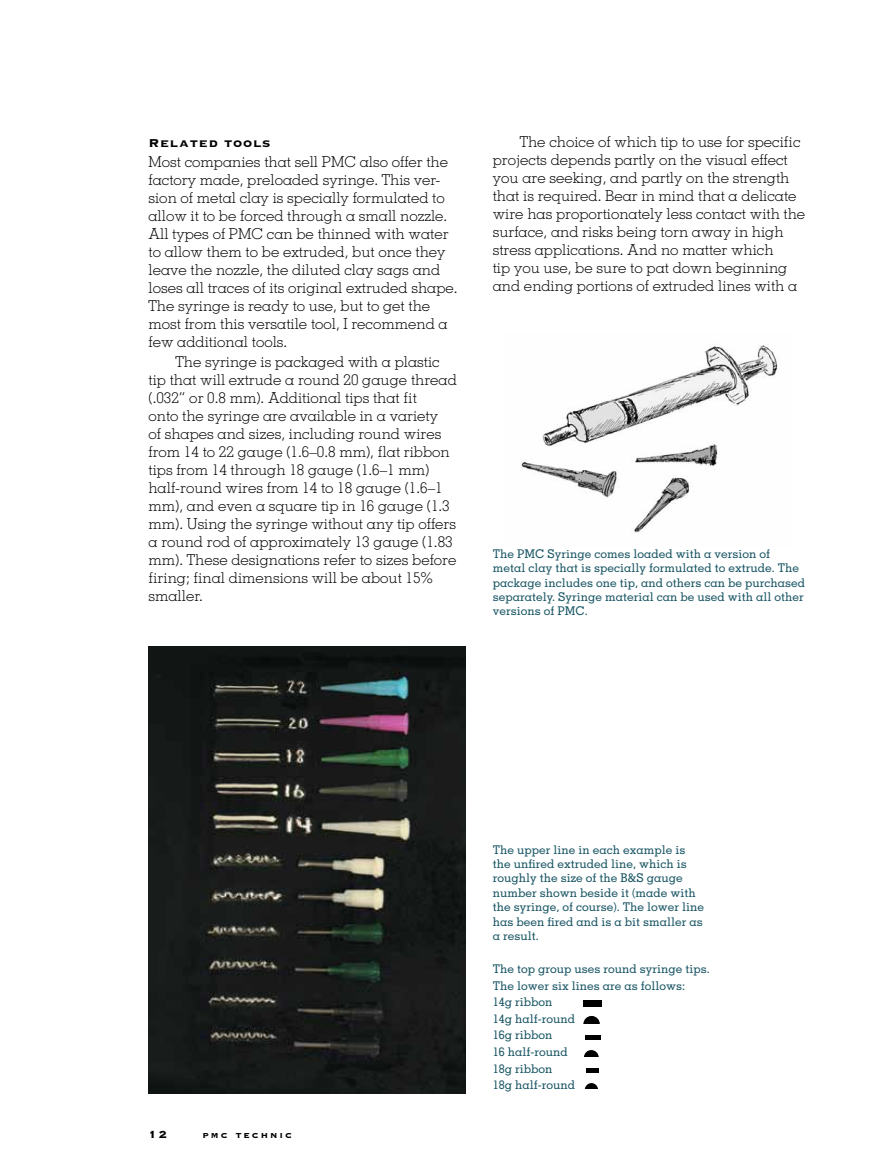
<style>
.page{position:relative;width:891px;height:1175px;background:#fff}
.page>*{position:absolute;margin:0;border:0;box-sizing:border-box;transform-origin:0 0}
.t1{font:300 15px/18px "Memphis";color:#000}
.t2{font:15px "Copperplate Thirty Three BC";color:#000}
.t3{font:13.5px "Copperplate Thirty Three BC";color:#000}
.t4{font:500 12px/14.4px "Memphis";color:#195564}
.t5{font:9.45px "Copperplate Thirty Three BC";letter-spacing:.215em;color:#000}
</style>
<div class="page">
<img style="left:521px;top:345px;width:259px;height:188px">
<img style="left:149px;top:647px;width:317px;height:447px">
<div style="left:583px;top:1016px;width:17px;height:16px;background:#000;border-radius:50%"></div>
<div style="left:580px;top:1023px;width:26px;height:12px;background:#fff"></div>
<div style="left:583px;top:1000px;width:19px;height:6px;background:#000"></div>
<div style="left:585px;top:1035px;width:15px;height:5px;background:#000"></div>
<hr style="left:586px;top:1068px;width:13px;height:4px;background:#000">
<div style="left:585px;top:1083px;width:13px;height:13px;background:#000;border-radius:50%"></div>
<div style="left:582px;top:1089px;width:21px;height:9px;background:#fff"></div>
<div style="left:584px;top:1050px;width:15px;height:14px;background:#000;border-radius:50%"></div>
<div style="left:581px;top:1057px;width:23px;height:10px;background:#fff"></div>
<p class="t2" style="left:148px;top:135px;width:123px">Related tools</p>
<p class="t1" style="left:148px;top:152px;width:311px">Most companies that sell PMC also offer the factory made, preloaded syringe. This ver&shy;sion of metal clay is specially formulated to allow it to be forced through a small nozzle.<br>All types of PMC can be thinned with water to allow them to be extruded, but once they leave the nozzle, the diluted clay sags and loses all traces of its original extruded shape.<br>The syringe is ready to use, but to get the most from this versatile tool, I recommend a few additional tools.</p>
<p class="t1" style="left:148px;top:352px;width:310px;text-indent:27px">The syringe is packaged with a plastic tip that will extrude a round 20 gauge thread (.032” or 0.8 mm). Additional tips that fit<br>onto the syringe are available in a variety<br>of shapes and sizes, including round wires from 14 to 22 gauge (1.6–0.8 mm), flat ribbon tips from 14 through 18 gauge (1.6–1 mm) half-round wires from 14 to 18 gauge (1.6–1 mm), and even a square tip in 16 gauge (1.3 mm). Using the syringe without any tip offers a round rod of approximately 13 gauge (1.83 mm). These designations refer to sizes before firing; final dimensions will be about 15% smaller.</p>
<p class="t1" style="left:493px;top:132px;width:314px;text-indent:27px">The choice of which tip to use for specific projects depends partly on the visual effect you are seeking, and partly on the strength that is required. Bear in mind that a delicate wire has proportionately less contact with the surface, and risks being torn away in high stress applications. And no matter which<br>tip you use, be sure to pat down beginning and ending portions of extruded lines with a</p>
<p class="t4" style="left:493px;top:546px;width:314px">The PMC Syringe comes loaded with a version of metal clay that is specially formulated to extrude. The package includes one tip, and others can be purchased separately. Syringe material can be used with all other versions of PMC.</p>
<p class="t3" style="left:148px;top:1127px;width:20px">12</p>
<p class="t5" style="left:202px;top:1130px;width:91px">pmc technic</p>
<p class="t4" style="left:493px;top:842px;width:213px">The upper line in each example is the unfired extruded line, which is roughly the size of the B&amp;S gauge number shown beside it (made with the syringe, of course). The lower line has been fired and is a bit smaller as a result.</p>
<p class="t4" style="left:493px;top:960px;width:219px;line-height:16.5px">The top group uses round syringe tips.<br>The lower six lines are as follows:<br>14g ribbon<br>14g half-round<br>16g ribbon<br>16 half-round<br>18g ribbon<br>18g half-round</p>
</div>
